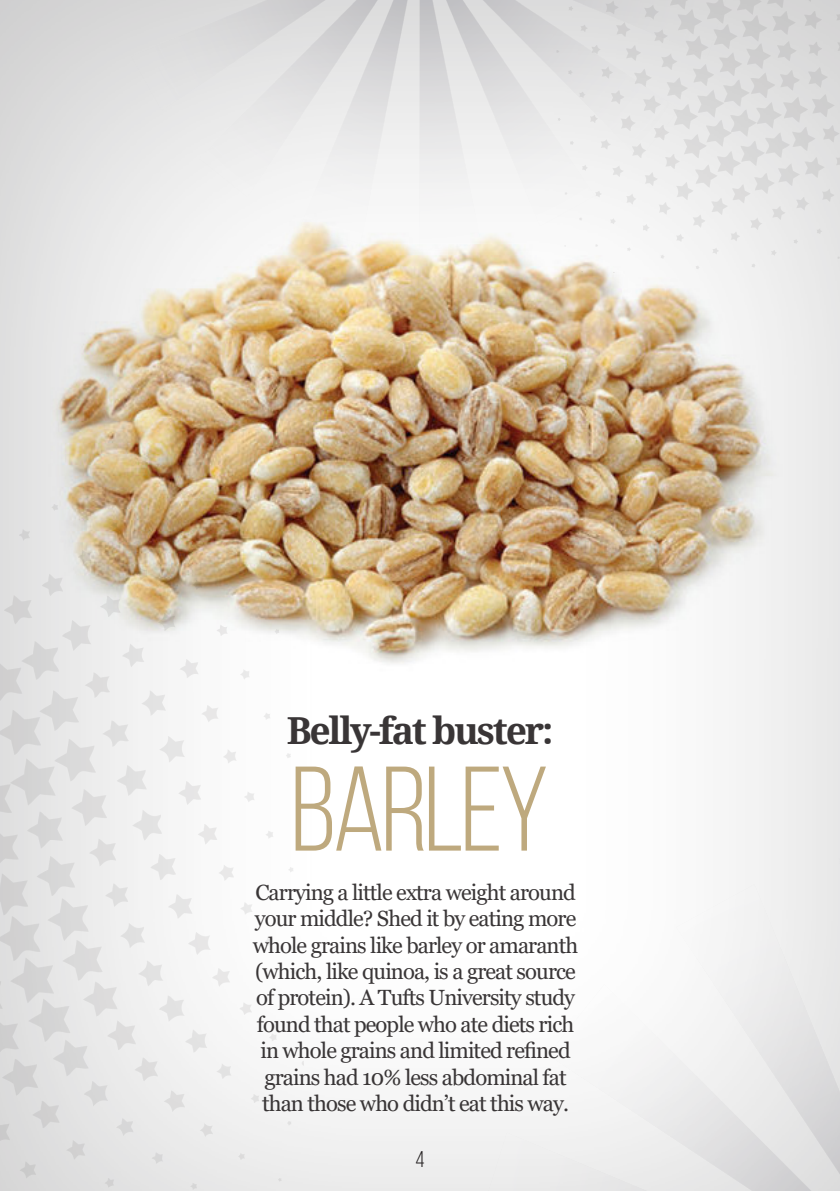
<style>
.page{position:relative;width:840px;height:1191px;background:#fff}
.page>*{position:absolute;margin:0;border:0;box-sizing:border-box;transform-origin:0 0}
.t1{font:120px "Bebas Neue";letter-spacing:-.03em;color:#bea97e}
.t2{font:700 37.2px "Droid Serif";letter-spacing:-.06em;color:#231f20}
.t3{font:22.6px "Bebas Neue";color:#231f20}
.t4{font:22px/26.4px "Georgia";letter-spacing:-.04em;color:#231f20;text-align:center}
</style>
<div class="page">
<div style="left:0;top:0;width:839px;height:1191px;background:#414042;opacity:.3"></div>
<svg style="left:550px;top:0;width:289px;height:274px"></svg>
<svg style="left:0;top:497px;width:304px;height:694px"></svg>
<img style="left:109px;top:0;width:621px;height:249px">
<img style="left:471px;top:850px;width:368px;height:341px">
<h2 class="t2" style="left:286px;top:709px;width:268px">Belly-fat buster:</h2>
<p class="t1" style="left:290px;top:745px;width:260px">BARLEY</p>
<p class="t4" style="left:253px;top:879px;width:327px">Carrying a little extra weight around your middle? Shed it by eating more whole grains like barley or amaranth (which, like quinoa, is a great source of protein). A Tufts University study found that people who ate diets rich in whole grains and limited refined grains had 10% less abdominal fat than those who didn’t eat this way.</p>
<p class="t3" style="left:415px;top:1147px;width:11px">4</p>
</div>
